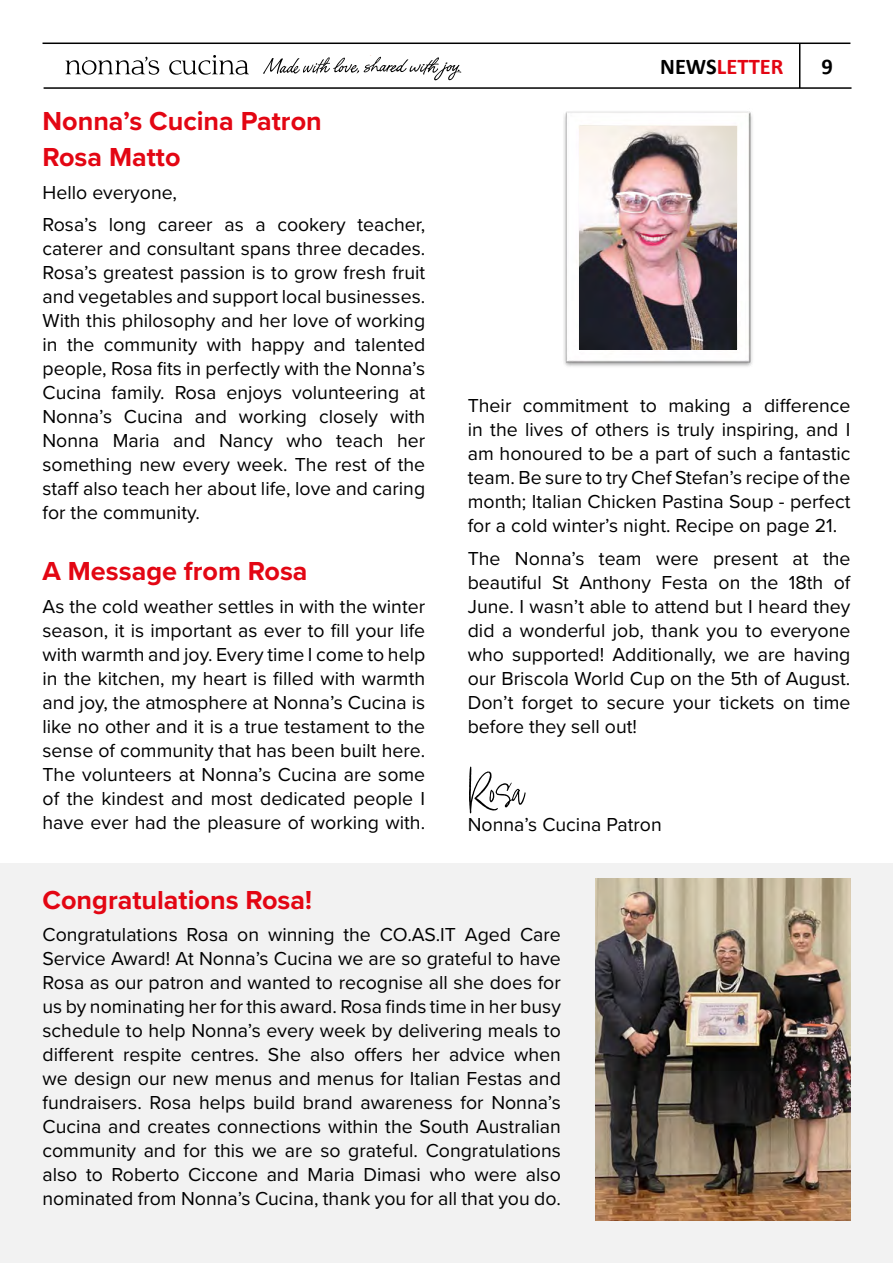
<style>
.page{position:relative;width:893px;height:1263px;background:#fff}
.page>*{position:absolute;margin:0;border:0;box-sizing:border-box;transform-origin:0 0}
.t1{font:60px "Audrielle No 1";color:#000}
.t2{font:700 27px/36px "Proxima Nova";color:#e30613}
.t3{font:700 22.5px "Calibri";color:#e30613}
.t4{font:700 22.5px "Calibri";color:#000}
.t5{font:19.5px/24px "Proxima Nova";color:#000;text-align:justify}
.s1{color:#000}
</style>
<div class="page">
<hr style="left:44px;top:87px;width:807px;height:2px;background:#000">
<hr style="left:43px;top:43px;width:807px;height:1px;background:#000">
<hr style="left:799px;top:44px;width:1px;height:44px;background:#000">
<svg style="left:263px;top:55px;width:198px;height:26px"></svg>
<svg style="left:65px;top:56px;width:95px;height:19px"></svg>
<svg style="left:169px;top:55px;width:80px;height:20px"></svg>
<div style="left:0;top:863px;width:893px;height:400px;background:#f2f2f2"></div>
<img style="left:563px;top:111px;width:190px;height:256px">
<img style="left:579px;top:126px;width:158px;height:223px">
<img style="left:595px;top:878px;width:255px;height:342px">
<h2 class="t2" style="left:43px;top:103px;width:281px">Nonna’s Cucina Patron<br>Rosa Matto</h2>
<p class="t5" style="left:43px;top:175px;width:384px;line-height:32.5px">Hello everyone,<br>Rosa’s long career as a cookery teacher,</p>
<p class="t5" style="left:43px;top:236px;width:384px">caterer and consultant spans three decades.<br>Rosa’s greatest passion is to grow fresh fruit and vegetables and support local businesses.<br>With this philosophy and her love of working in the community with happy and talented people, Rosa fits in perfectly with the Nonna’s Cucina family. Rosa enjoys volunteering at Nonna’s Cucina and working closely with Nonna Maria and Nancy who teach her something new every week. The rest of the staff also teach her about life, love and caring for the community.</p>
<h2 class="t2" style="left:43px;top:553px;width:267px">A Message from Rosa</h2>
<p class="t5" style="left:43px;top:593px;width:384px">As the cold weather settles in with the winter season, it is important as ever to fill your life with warmth and joy. Every time I come to help in the kitchen, my heart is filled with warmth and joy, the atmosphere at Nonna’s Cucina is like no other and it is a true testament to the sense of community that has been built here.<br>The volunteers at Nonna’s Cucina are some of the kindest and most dedicated people I have ever had the pleasure of working with.</p>
<p class="t3" style="left:660px;top:53px;width:125px"><span class="s1">NEWS</span>LETTER</p>
<p class="t4" style="left:821px;top:53px;width:13px">9</p>
<p class="t5" style="left:468px;top:393px;width:384px">Their commitment to making a difference in the lives of others is truly inspiring, and I am honoured to be a part of such a fantastic team. Be sure to try Chef Stefan’s recipe of the month; Italian Chicken Pastina Soup - perfect for a cold winter’s night. Recipe on page 21.</p>
<p class="t5" style="left:468px;top:545px;width:384px">The Nonna’s team were present at the beautiful St Anthony Festa on the 18th of June. I wasn’t able to attend but I heard they did a wonderful job, thank you to everyone who supported! Additionally, we are having our Briscola World Cup on the 5th of August.<br>Don’t forget to secure your tickets on time before they sell out!</p>
<h1 class="t1" style="left:468px;top:751px;width:59px">Rosa</h1>
<p class="t5" style="left:468px;top:811px;width:196px">Nonna’s Cucina Patron</p>
<h2 class="t2" style="left:43px;top:881px;width:271px">Congratulations Rosa!</h2>
<p class="t5" style="left:43px;top:922px;width:520px">Congratulations Rosa on winning the CO.AS.IT Aged Care Service Award! At Nonna’s Cucina we are so grateful to have Rosa as our patron and wanted to recognise all she does for us by nominating her for this award. Rosa finds time in her busy schedule to help Nonna’s every week by delivering meals to different respite centres. She also offers her advice when we design our new menus and menus for Italian Festas and fundraisers. Rosa helps build brand awareness for Nonna’s Cucina and creates connections within the South Australian community and for this we are so grateful. Congratulations also to Roberto Ciccone and Maria Dimasi who were also nominated from Nonna’s Cucina, thank you for all that you do.</p>
</div>
